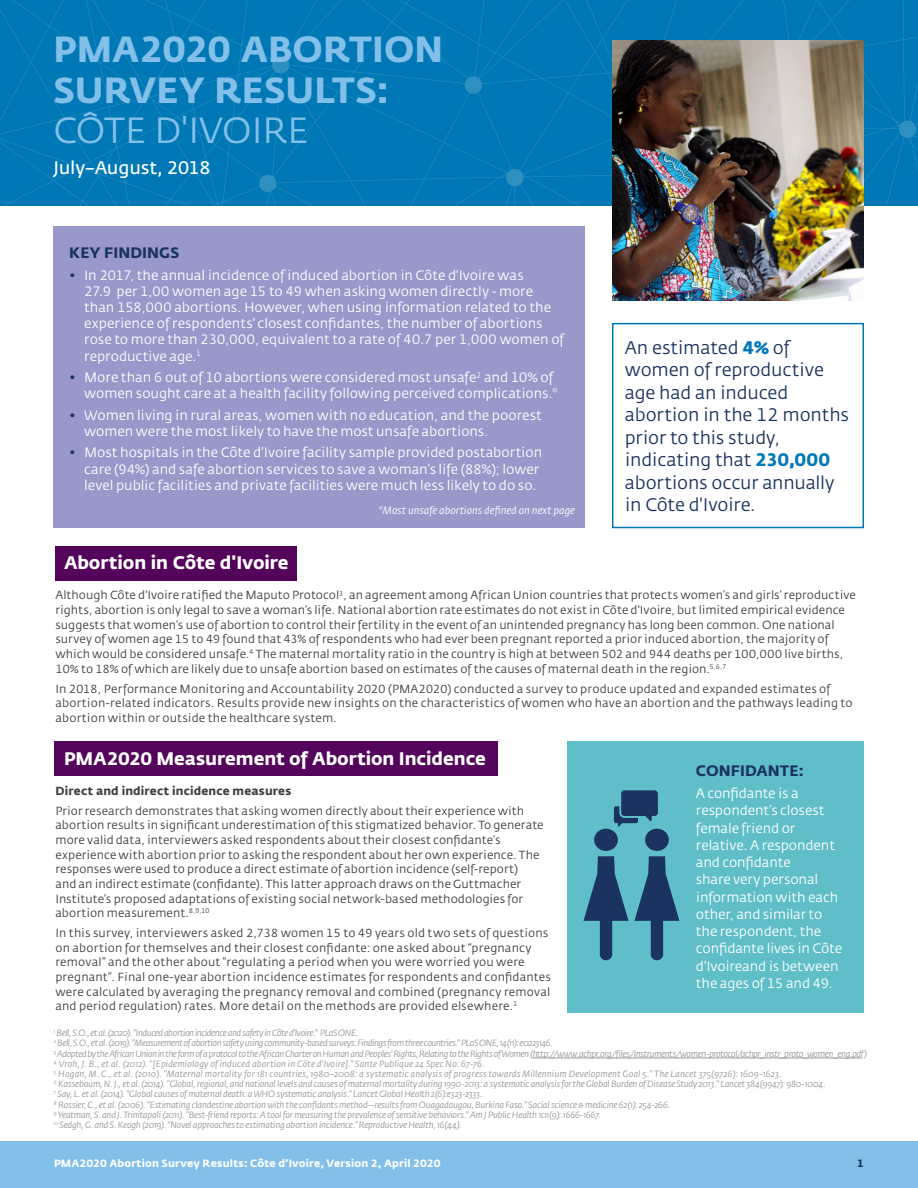
<style>
.page{position:relative;width:918px;height:1188px;background:#fff}
.page>*{position:absolute;margin:0;border:0;box-sizing:border-box;transform-origin:0 0}
.t1{font:36px/40.5px "Fedra Sans Bold TF";letter-spacing:.005em;color:#83c0e9}
.t2{font:18px/22.5px "Fedra Sans Book TF";letter-spacing:-.01em;color:#1a3360}
.subhead{font:18px "Fedra Sans Bold TF";color:#fff}
.t3{font:18px "Fedra Sans Normal TF";letter-spacing:-.02em;color:#fff}
.t4{font:15px "Fedra Sans Bold TF";letter-spacing:.005em;color:#1a3360}
.t5{font:13.5px/17.2px "Fedra Sans Book TF";letter-spacing:-.005em;color:#fff}
.t6{font:11.7px/14.7px "Fedra Sans Book TF";letter-spacing:.005em;color:#3e3e3f}
.t7{font:11.7px "Fedra Sans Bold TF";letter-spacing:.015em;color:#3e3e3f}
.t8{font:10.5px "Fedra Sans Bold TF";letter-spacing:.02em;color:#fff}
.t9{font:italic 10.5px "Fedra Sans";letter-spacing:.005em;color:#fff}
.t10{font:10.5px "Fedra Sans Bold TF";color:#1a3360}
.Chart_body{font:italic 9px "Fedra Sans";letter-spacing:-.02em;color:#989898}
.Chart_body-2{font:italic 9px "Fedra Sans";letter-spacing:-.045em;color:#989898}
.Chart_body-3{font:italic 9px "Fedra Sans";letter-spacing:.015em;color:#989898}
.s1{font-family:"Fedra Sans Book TF"}
.s2{color:#1a3360}
.s3{font-family:"Fedra Sans Bold TF";color:#0078b6}
</style>
<div class="page">
<div style="left:0;top:1142px;width:918px;height:46px;background:#83c0e9"></div>
<div style="left:0;top:0;width:918px;height:205px;background:#0078b6"></div>
<svg style="left:271px;top:55px;width:20px;height:20px"></svg>
<svg style="left:0;top:127px;width:1px;height:20px"></svg>
<svg style="left:258px;top:174px;width:20px;height:19px"></svg>
<svg style="left:463px;top:75px;width:20px;height:20px"></svg>
<svg style="left:505px;top:168px;width:20px;height:19px"></svg>
<svg style="left:898px;top:119px;width:20px;height:20px"></svg>
<div style="left:55px;top:546px;width:242px;height:34px;background:#54045a"></div>
<div style="left:54px;top:742px;width:444px;height:34px;background:#54045a"></div>
<div style="left:54px;top:226px;width:531px;height:302px;background:#9898ca"></div>
<hr style="left:533px;top:1058px;width:328px;height:1px;background:#989898">
<div style="left:567px;top:742px;width:297px;height:271px;background:#5fbec7"></div>
<div style="left:594px;top:829px;width:24px;height:22px;background:#1a3360;border-radius:50%"></div>
<div style="left:645px;top:829px;width:24px;height:22px;background:#1a3360;border-radius:50%"></div>
<svg style="left:583px;top:856px;width:96px;height:104px"></svg>
<svg style="left:614px;top:790px;width:44px;height:37px"></svg>
<div style="left:612px;top:323px;width:252px;height:205px;border:2px solid #0078b6"></div>
<img style="left:612px;top:40px;width:252px;height:260px">
<p class="t1" style="left:54px;top:30px;width:391px">PMA2020 ABORTION<br>SURVEY RESULTS:<br><span class="s1">CÔTE D'IVOIRE</span></p>
<p class="t3" style="left:54px;top:158px;width:159px">July–August, 2018</p>
<p class="t4" style="left:69px;top:244px;width:112px">KEY FINDINGS</p>
<p class="t5" style="left:84px;top:268px;width:481px;line-height:16.2px;text-indent:-15px"><span class="s2">•</span> In 2017, the annual incidence of induced abortion in Côte d'Ivoire was<br>27.9 per 1,00 women age 15 to 49 when asking women directly - more than 158,000 abortions. However, when using information related to the experience of respondents' closest confidantes, the number of abortions rose to more than 230,000, equivalent to a rate of 40.7 per 1,000 women of reproductive age.<sup>1</sup></p>
<p class="t5" style="left:84px;top:370px;width:475px;line-height:16.2px;text-indent:-15px"><span class="s2">•</span> More than 6 out of 10 abortions were considered most unsafe<sup>2</sup> and 10% of women sought care at a health facility following perceived complications.*</p>
<p class="t5" style="left:84px;top:407px;width:459px;line-height:16px;text-indent:-15px"><span class="s2">•</span> Women living in rural areas, women with no education, and the poorest women were the most likely to have the most unsafe abortions.</p>
<p class="t5" style="left:84px;top:445px;width:459px;line-height:16.2px;text-indent:-15px"><span class="s2">•</span> Most hospitals in the Côte d'Ivoire facility sample provided postabortion care (94%) and safe abortion services to save a woman’s life (88%); lower level public facilities and private facilities were much less likely to do so.</p>
<p class="subhead" style="left:64px;top:552px;width:226px">Abortion in Côte d'Ivoire</p>
<p class="t9" style="left:379px;top:505px;width:198px">*Most unsafe abortions defined on next page</p>
<p class="t2" style="left:625px;top:337px;width:226px">An estimated <span class="s3">4%</span> of women of reproductive age had an induced abortion in the 12 months prior to this study, indicating that <span class="s3">230,000 </span>abortions occur annually in Côte d'Ivoire.</p>
<p class="t6" style="left:55px;top:588px;width:802px">Although Côte d'Ivoire ratified the Maputo Protocol<sup>3</sup>, an agreement among African Union countries that protects women’s and girls’ reproductive rights, abortion is only legal to save a woman’s life. National abortion rate estimates do not exist in Côte d'Ivoire, but limited empirical evidence suggests that women’s use of abortion to control their fertility in the event of an unintended pregnancy has long been common. One national survey of women age 15 to 49 found that 43% of respondents who had ever been pregnant reported a prior induced abortion, the majority of which would be considered unsafe.<sup>4</sup> The maternal mortality ratio in the country is high at between 502 and 944 deaths per 100,000 live births, 10% to 18% of which are likely due to unsafe abortion based on estimates of the causes of maternal death in the region.<sup>5,6,7</sup></p>
<p class="t6" style="left:55px;top:681px;width:799px">In 2018, Performance Monitoring and Accountability 2020 (PMA2020) conducted a survey to produce updated and expanded estimates of abortion-related indicators. Results provide new insights on the characteristics of women who have an abortion and the pathways leading to abortion within or outside the healthcare system.</p>
<p class="subhead" style="left:64px;top:748px;width:423px">PMA2020 Measurement of Abortion Incidence</p>
<p class="t7" style="left:55px;top:784px;width:238px">Direct and indirect incidence measures</p>
<p class="t6" style="left:55px;top:804px;width:490px">Prior research demonstrates that asking women directly about their experience with abortion results in significant underestimation of this stigmatized behavior. To generate more valid data, interviewers asked respondents about their closest confidante’s experience with abortion prior to asking the respondent about her own experience. The responses were used to produce a direct estimate of abortion incidence (self-report)<br>and an indirect estimate (confidante). This latter approach draws on the Guttmacher Institute’s proposed adaptations of existing social network-based methodologies for abortion measurement.<sup>8,9,10</sup></p>
<p class="t6" style="left:55px;top:926px;width:497px">In this survey, interviewers asked 2,738 women 15 to 49 years old two sets of questions on abortion for themselves and their closest confidante: one asked about “pregnancy removal” and the other about “regulating a period when you were worried you were pregnant”. Final one-year abortion incidence estimates for respondents and confidantes were calculated by averaging the pregnancy removal and combined (pregnancy removal and period regulation) rates. More detail on the methods are provided elsewhere.<sup>1</sup></p>
<p class="t4" style="left:696px;top:761px;width:109px">CONFIDANTE:</p>
<p class="t5" style="left:696px;top:785px;width:148px">A confidante is a respondent’s closest female friend or relative. A respondent and confidante<br>share very personal information with each other, and similar to the respondent, the confidante lives in Côte d'Ivoireand is between the ages of 15 and 49.</p>
<p class="Chart_body-2" style="left:54px;top:1028px;width:306px"><sup>1</sup> Bell, S.O., et al. (2020). "Induced abortion incidence and safety in Côte d’Ivoire." PLoS ONE.</p>
<p class="Chart_body-2" style="left:54px;top:1039px;width:501px"><sup>2</sup> Bell, S.O., et al. (2019). "Measurement of abortion safety using community-based surveys: Findings from three countries." PLoS ONE, 14(11): e0223146.</p>
<p class="Chart_body-2" style="left:54px;top:1049px;width:814px"><sup>3</sup> Adopted by the African Union in the form of a protocol to the African Charter on Human and Peoples' Rights, Relating to the Rights of Women (http://www.achpr.org/files/instruments/women-protocol/achpr_instr_proto_women_eng.pdf)</p>
<p class="Chart_body-3" style="left:54px;top:1059px;width:432px"><sup>4</sup> Vroh, J. B., et al. (2012). "[Epidemiology of induced abortion in Côte d'Ivoire]." Sante Publique 24 Spec No: 67-76.</p>
<p class="Chart_body-3" style="left:54px;top:1069px;width:729px"><sup>5</sup> Hogan, M. C., et al. (2010). "Maternal mortality for 181 countries, 1980–2008: a systematic analysis of progress towards Millennium Development Goal 5." The Lancet 375(9726): 1609-1623.</p>
<p class="Chart_body" style="left:54px;top:1079px;width:773px"><sup>6</sup> Kassebaum, N. J., et al. (2014). "Global, regional, and national levels and causes of maternal mortality during 1990-2013: a systematic analysis for the Global Burden of Disease Study 2013." Lancet 384(9947): 980-1004.</p>
<p class="Chart_body" style="left:54px;top:1090px;width:430px"><sup>7</sup> Say, L. et al. (2014). "Global causes of maternal death: a WHO systematic analysis." Lancet Global Health 2(6):e323-2333.</p>
<p class="Chart_body" style="left:54px;top:1100px;width:618px"><sup>8</sup> Rossier, C., et al. (2006). "Estimating clandestine abortion with the confidants method--results from Ouagadougou, Burkina Faso." Social science &amp; medicine 62(1): 254-266.</p>
<p class="Chart_body" style="left:54px;top:1110px;width:549px"><sup>9</sup> Yeatman, S. and J. Trinitapoli (2011). "Best-friend reports: A tool for measuring the prevalence of sensitive behaviors." Am J Public Health 101(9): 1666-1667.</p>
<p class="Chart_body" style="left:54px;top:1120px;width:409px"><sup>10</sup> Sedgh, G. and S. Keogh (2019). "Novel approaches to estimating abortion incidence." Reproductive Health, 16(44).</p>
<p class="t8" style="left:54px;top:1157px;width:388px">PMA2020 Abortion Survey Results: Côte d’Ivoire, Version 2, April 2020</p>
<p class="t10" style="left:857px;top:1157px;width:8px">1</p>
</div>
